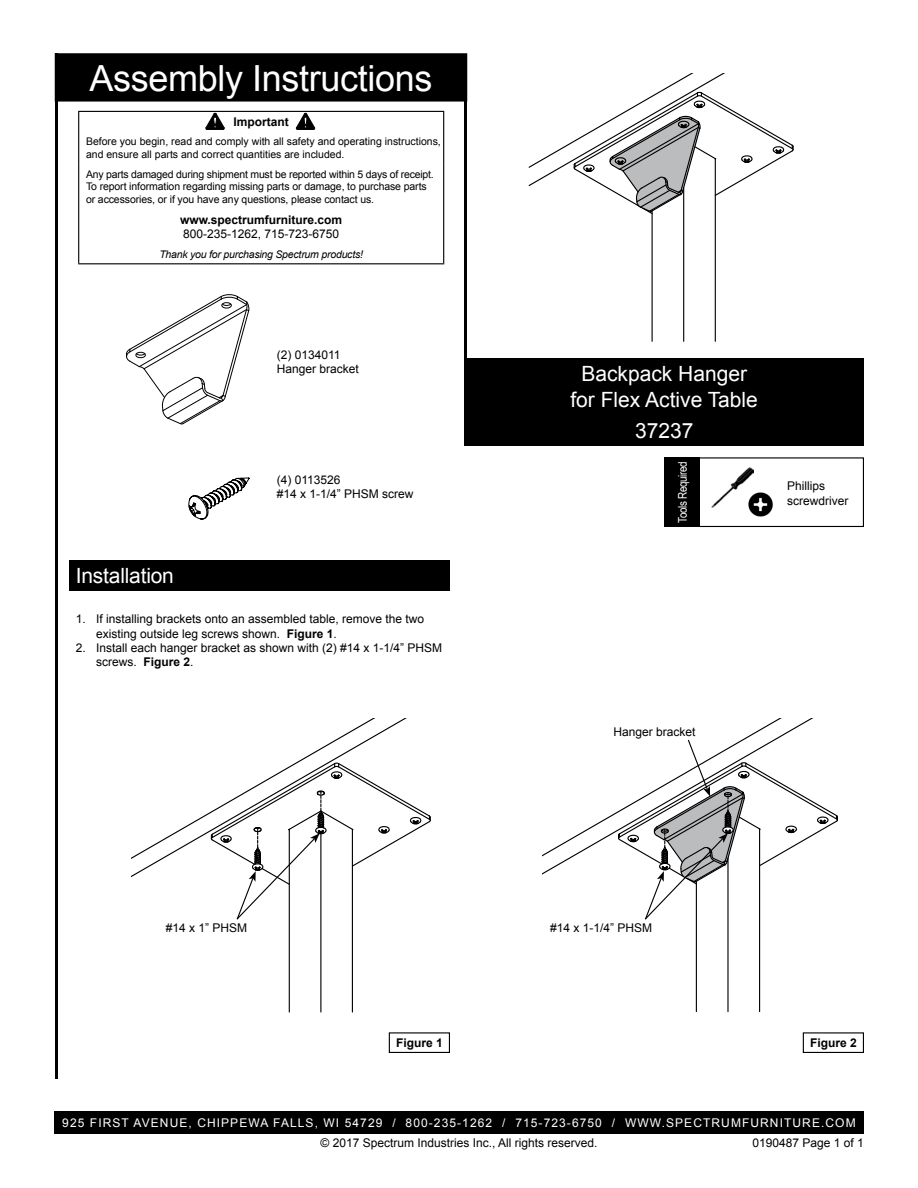
<style>
.page{position:relative;width:918px;height:1188px;background:#fff}
.page>*{position:absolute;margin:0;border:0;box-sizing:border-box;transform-origin:0 0}
.t1{font:36px "Arial";letter-spacing:-.01em;color:#fff}
.t2{font:21px/25.2px "Arial";color:#fff;text-align:center}
.t3{font:12px/14.4px "Arial";color:#000}
.t4{font:12px "Arial";letter-spacing:.09em;color:#fff}
.t5{font:700 12px "Arial";color:#000}
.t6{font:12px "Arial Narrow";letter-spacing:-.03em;color:#fff}
.t7{font:10.5px/12.6px "Arial";letter-spacing:-.01em;color:#000}
.t8{font:italic 10.5px "Arial";letter-spacing:-.02em;color:#000}
.s1{font-weight:700}
</style>
<div class="page">
<svg style="left:188px;top:477px;width:61px;height:43px"></svg>
<svg style="left:126px;top:294px;width:123px;height:130px"></svg>
<div style="left:698px;top:457px;width:166px;height:70px;background:#fff;border:1px solid #000"></div>
<div style="left:665px;top:457px;width:35px;height:70px;background:#000"></div>
<img style="left:712px;top:468px;width:42px;height:40px">
<img style="left:747px;top:490px;width:26px;height:27px">
<hr style="left:715px;top:159px;width:1px;height:182px;background:#000">
<hr style="left:683px;top:188px;width:1px;height:153px;background:#000">
<hr style="left:652px;top:211px;width:1px;height:130px;background:#000">
<svg style="left:528px;top:73px;width:266px;height:142px"></svg>
<hr style="left:352px;top:829px;width:1px;height:183px;background:#000">
<hr style="left:320px;top:834px;width:1px;height:178px;background:#000">
<hr style="left:289px;top:829px;width:1px;height:183px;background:#000">
<svg style="left:132px;top:718px;width:275px;height:159px"></svg>
<svg style="left:542px;top:718px;width:272px;height:157px"></svg>
<hr style="left:759px;top:829px;width:1px;height:183px;background:#000">
<hr style="left:727px;top:858px;width:2px;height:154px;background:#000">
<hr style="left:696px;top:881px;width:1px;height:131px;background:#000">
<div style="left:56px;top:54px;width:410px;height:47px;background:#000"></div>
<div style="left:55px;top:53px;width:412px;height:49px;border:2px solid #000"></div>
<hr style="left:55px;top:53px;width:3px;height:1026px;background:#000">
<hr style="left:78px;top:112px;width:1px;height:52px;background:#000">
<hr style="left:78px;top:164px;width:1px;height:99px;background:#000">
<hr style="left:78px;top:111px;width:366px;height:1px;background:#000">
<hr style="left:443px;top:112px;width:1px;height:52px;background:#000">
<hr style="left:443px;top:164px;width:1px;height:99px;background:#000">
<hr style="left:78px;top:263px;width:366px;height:1px;background:#000">
<svg style="left:206px;top:113px;width:18px;height:17px"></svg>
<svg style="left:296px;top:113px;width:19px;height:17px"></svg>
<div style="left:59px;top:1111px;width:799px;height:23px;background:#000"></div>
<div style="left:69px;top:560px;width:381px;height:30px;background:#000"></div>
<hr style="left:464px;top:55px;width:3px;height:391px;background:#000">
<div style="left:464px;top:358px;width:400px;height:88px;background:#000"></div>
<div style="left:389px;top:1032px;width:61px;height:21px;border:1px solid #000"></div>
<div style="left:803px;top:1032px;width:61px;height:21px;border:1px solid #000"></div>
<svg style="left:210px;top:762px;width:221px;height:159px"></svg>
<svg style="left:617px;top:739px;width:221px;height:182px"></svg>
<h1 class="t1" style="left:90px;top:54px;width:344px">Assembly Instructions</h1>
<p class="t5" style="left:234px;top:114px;width:57px">Important</p>
<p class="t7" style="left:86px;top:136px;width:356px">Before you begin, read and comply with all safety and operating instructions, and ensure all parts and correct quantities are included.</p>
<p class="t7" style="left:86px;top:168px;width:349px">Any parts damaged during shipment must be reported within 5 days of receipt.<br>To report information regarding missing parts or damage, to purchase parts or accessories, or if you have any questions, please contact us.</p>
<p class="t5" style="left:180px;top:212px;width:164px">www.spectrumfurniture.com</p>
<p class="t3" style="left:183px;top:227px;width:158px">800-235-1262, 715-723-6750</p>
<p class="t8" style="left:159px;top:247px;width:205px">Thank you for purchasing Spectrum products!</p>
<p class="t3" style="left:277px;top:347px;width:84px">(2) 0134011<br>Hanger bracket</p>
<h2 class="t2" style="left:76px;top:563px;width:100px">Installation</h2>
<p class="t3" style="left:277px;top:473px;width:138px">(4) 0113526<br>#14 x 1-1/4” PHSM screw</p>
<p class="t3" style="left:96px;top:612px;width:330px;text-indent:-20px">1. If installing brackets onto an assembled table, remove the two existing outside leg screws shown. <span class="s1">Figure 1</span>.</p>
<p class="t3" style="left:96px;top:641px;width:348px;text-indent:-20px">2. Install each hanger bracket as shown with (2) #14 x 1-1/4” PHSM screws. <span class="s1">Figure 2</span>.</p>
<h2 class="t2" style="left:570px;top:362px;width:189px">Backpack Hanger for Flex Active Table</h2>
<h2 class="t2" style="left:635px;top:419px;width:60px">37237</h2>
<p class="t6" style="left:674px;top:523px;width:62px;rotate:-90deg">Tools Required</p>
<p class="t3" style="left:787px;top:479px;width:63px">Phillips screwdriver</p>
<p class="t3" style="left:613px;top:724px;width:84px">Hanger bracket</p>
<p class="t3" style="left:166px;top:920px;width:83px">#14 x 1” PHSM</p>
<p class="t3" style="left:550px;top:920px;width:104px">#14 x 1-1/4” PHSM</p>
<p class="t5" style="left:396px;top:1035px;width:48px">Figure 1</p>
<p class="t5" style="left:810px;top:1035px;width:48px">Figure 2</p>
<p class="t4" style="left:62px;top:1115px;width:795px">925 FIRST AVENUE, CHIPPEWA FALLS, WI 54729 / 800-235-1262 / 715-723-6750 / WWW.SPECTRUMFURNITURE.COM</p>
<p class="t3" style="left:321px;top:1136px;width:278px">© 2017 Spectrum Industries Inc., All rights reserved.</p>
<p class="t3" style="left:753px;top:1136px;width:113px">0190487 Page 1 of 1</p>
</div>
